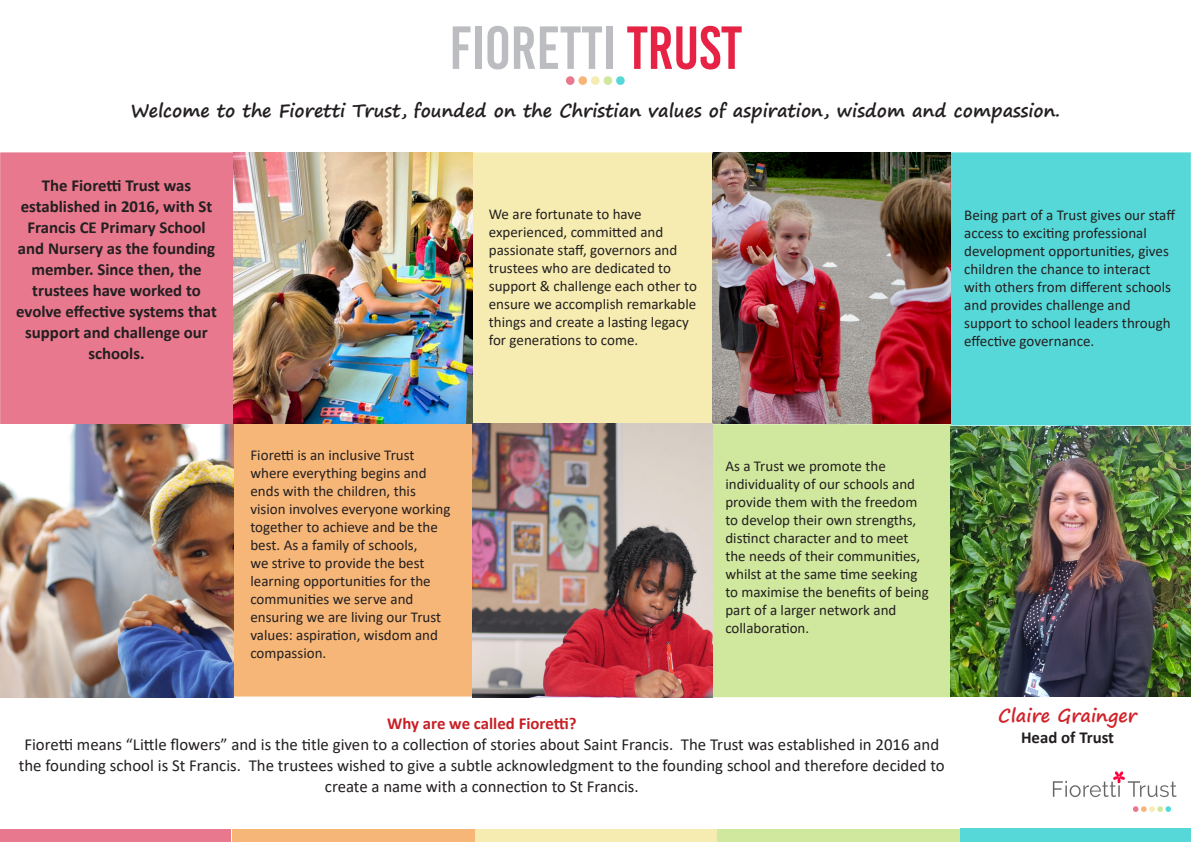
<style>
.page{position:relative;width:1191px;height:842px;background:#fff}
.page>*{position:absolute;margin:0;border:0;box-sizing:border-box;transform-origin:0 0}
._100_Reg_Center{font:60.7px "Bebas Kai";color:#bcbdc0}
._18_30_reg_Center{font:700 18px "Segoe Print";color:#231f20}
._18_30_reg_Center-2{font:700 18px "Segoe Print";color:#d1232a}
._18_30_reg_Center-3{font:16.8px/21px "Calibri";color:#231f20;text-align:center}
._18_30_reg_Center-4{font:700 16.8px/21px "Calibri";color:#231f20;text-align:center}
._18_30_reg_Center-5{font:700 16.8px "Calibri";color:#c62025}
.t1{font:15px/18px "Calibri";color:#231f20}
.s1{color:#e62345}
</style>
<div class="page">
<div style="left:0;top:829px;width:231px;height:13px;background:#e8788e"></div>
<div style="left:233px;top:829px;width:242px;height:13px;background:#f6b678"></div>
<div style="left:475px;top:829px;width:242px;height:13px;background:#f6ecb1"></div>
<div style="left:717px;top:829px;width:242px;height:13px;background:#d0e89e"></div>
<div style="left:960px;top:828px;width:231px;height:14px;background:#56d8d8"></div>
<div style="left:233px;top:424px;width:240px;height:272px;background:#f6b678"></div>
<div style="left:0;top:152px;width:233px;height:272px;background:#e8788e"></div>
<div style="left:473px;top:152px;width:239px;height:272px;background:#f6ecb1"></div>
<div style="left:950px;top:152px;width:240px;height:274px;background:#56d8d8"></div>
<div style="left:712px;top:407px;width:239px;height:290px;background:#d0e89e"></div>
<img style="left:712px;top:152px;width:238px;height:272px">
<img style="left:950px;top:426px;width:240px;height:270px">
<img style="left:0;top:424px;width:233px;height:273px">
<img style="left:233px;top:152px;width:240px;height:272px">
<img style="left:473px;top:424px;width:239px;height:273px">
<img style="left:1052px;top:771px;width:124px;height:27px">
<svg style="left:1133px;top:806px;width:38px;height:6px"></svg>
<svg style="left:566px;top:76px;width:59px;height:9px"></svg>
<p class="_100_Reg_Center" style="left:449px;top:15px;width:294px">FIORETTI <span class="s1">TRUST</span></p>
<p class="_18_30_reg_Center" style="left:131px;top:94px;width:930px">Welcome to the Fioretti Trust, founded on the Christian values of aspiration, wisdom and compassion.</p>
<p class="_18_30_reg_Center-4" style="left:16px;top:175px;width:202px">The Fioretti Trust was established in 2016, with St<br>Francis CE Primary School and Nursery as the founding member. Since then, the trustees have worked to evolve effective systems that support and challenge our schools.</p>
<p class="t1" style="left:489px;top:204px;width:210px">We are fortunate to have experienced, committed and passionate staff, governors and trustees who are dedicated to support &amp; challenge each other to ensure we accomplish remarkable things and create a lasting legacy for generations to come.</p>
<p class="t1" style="left:964px;top:206px;width:212px">Being part of a Trust gives our staff access to exciting professional development opportunities, gives children the chance to interact with others from different schools and provides challenge and support to school leaders through effective governance.</p>
<p class="t1" style="left:250px;top:445px;width:202px">Fioretti is an inclusive Trust where everything begins and ends with the children, this vision involves everyone working together to achieve and be the best. As a family of schools,<br>we strive to provide the best learning opportunities for the communities we serve and ensuring we are living our Trust values: aspiration, wisdom and compassion.</p>
<p class="t1" style="left:725px;top:457px;width:205px">As a Trust we promote the individuality of our schools and provide them with the freedom to develop their own strengths, distinct character and to meet the needs of their communities, whilst at the same time seeking to maximise the benefits of being part of a larger network and collaboration.</p>
<p class="_18_30_reg_Center-5" style="left:387px;top:711px;width:191px">Why are we called Fioretti?</p>
<p class="_18_30_reg_Center-3" style="left:19px;top:733px;width:927px">Fioretti means “Little flowers” and is the title given to a collection of stories about Saint Francis. The Trust was established in 2016 and the founding school is St Francis. The trustees wished to give a subtle acknowledgment to the founding school and therefore decided to create a name with a connection to St Francis.</p>
<p class="_18_30_reg_Center-2" style="left:998px;top:699px;width:140px">Claire Grainger</p>
<p class="_18_30_reg_Center-4" style="left:1021px;top:727px;width:95px">Head of Trust</p>
</div>
